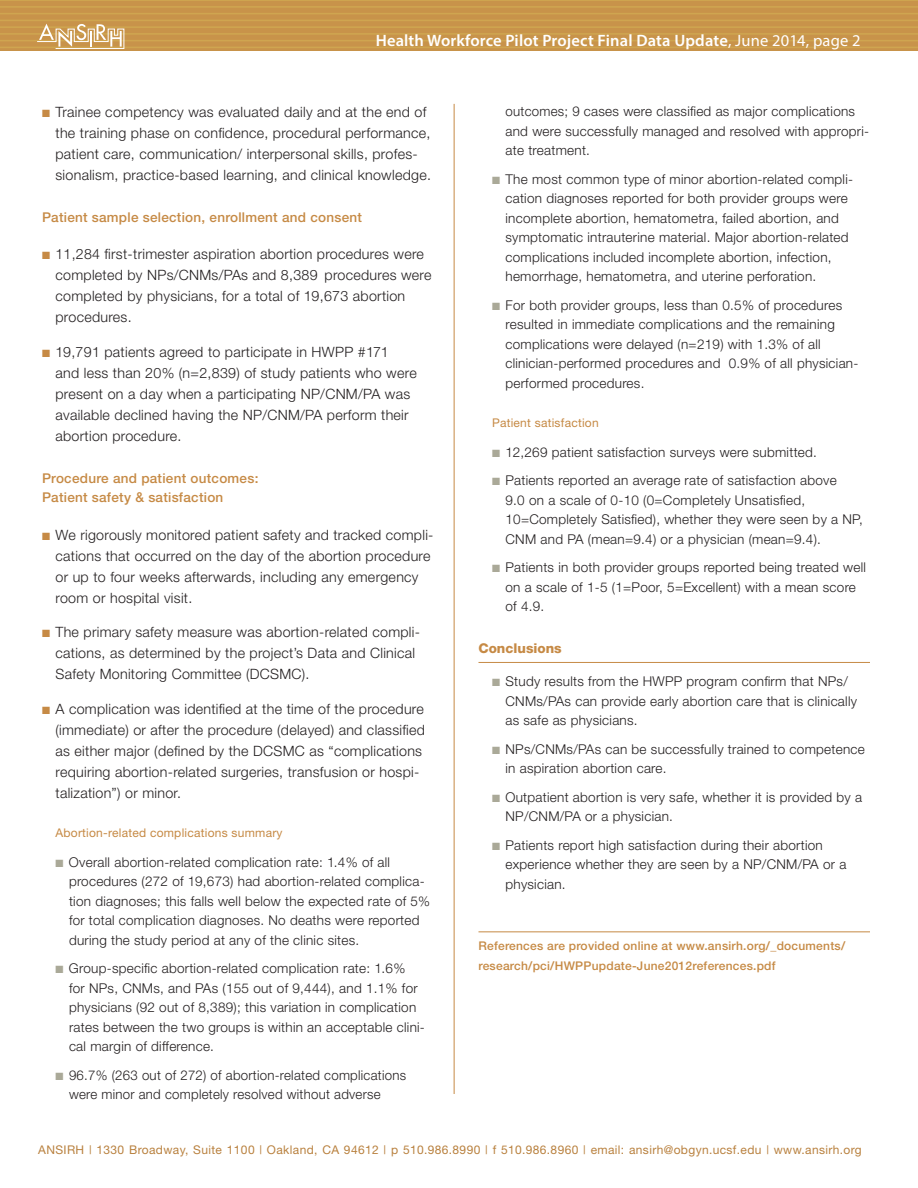
<style>
.page{position:relative;width:918px;height:1188px;background:#fff}
.page>*{position:absolute;margin:0;border:0;box-sizing:border-box;transform-origin:0 0}
.t1{font:600 16.5px "Myriad Pro";letter-spacing:.01em;color:#fff}
.bullet{font:300 14.25px/21px "Helvetica Neue";letter-spacing:.02em;color:#231f20}
.sub-bullet{font:300 13.5px/19.5px "Helvetica Neue";letter-spacing:.02em;color:#231f20}
.sub2{font:500 13.5px/19.5px "Helvetica Neue";letter-spacing:.02em;color:#c68a45}
.subhead{font:800 13.5px "Helvetica Neue";color:#c68a45}
.t2{font:12px "Helvetica Neue";letter-spacing:.03em;color:#b9813f}
.sub2-2{font:500 12px/19.5px "Helvetica Neue";letter-spacing:.02em;color:#c68a45}
.sub3{font:12px "Helvetica Neue";letter-spacing:.02em;color:#c68a45}
.s1{font-weight:400}
.s2{color:#c68a45}
.s3{color:#aaa998}
</style>
<div class="page">
<hr style="left:478px;top:662px;width:392px;height:1px;background:#c68a45">
<hr style="left:478px;top:932px;width:392px;height:1px;background:#c68a45">
<div style="left:0;top:0;width:918px;height:51px;background:#c8934a"></div>
<hr style="left:0;top:53px;width:918px;height:1px;background:#cfa550">
<hr style="left:0;top:47px;width:918px;height:1px;background:#cfa550">
<hr style="left:0;top:40px;width:918px;height:1px;background:#cfa550">
<hr style="left:0;top:33px;width:918px;height:2px;background:#cfa550">
<hr style="left:0;top:26px;width:918px;height:2px;background:#cfa550">
<hr style="left:0;top:20px;width:918px;height:1px;background:#cfa550">
<hr style="left:0;top:13px;width:918px;height:1px;background:#cfa550">
<hr style="left:0;top:6px;width:918px;height:2px;background:#cfa550">
<hr style="left:0;top:0;width:918px;height:1px;background:#cfa550">
<svg style="left:37px;top:24px;width:88px;height:24px"></svg>
<hr style="left:454px;top:104px;width:1px;height:990px;background:#c68a45">
<p class="t1" style="left:376px;top:30px;width:486px">Health Workforce Pilot Project Final Data Update<span class="s1">, June 2014, page 2</span></p>
<p class="bullet" style="left:56px;top:101px;width:377px;text-indent:-14px"><span class="s2">■</span> Trainee competency was evaluated daily and at the end of the training phase on confidence, procedural performance, patient care, communication/ interpersonal skills, profes&shy;sionalism, practice-based learning, and clinical knowledge.</p>
<p class="sub2" style="left:42px;top:207px;width:322px">Patient sample selection, enrollment and consent</p>
<p class="bullet" style="left:56px;top:243px;width:378px;text-indent:-14px"><span class="s2">■</span> 11,284 first-trimester aspiration abortion procedures were completed by NPs/CNMs/PAs and 8,389 procedures were completed by physicians, for a total of 19,673 abortion procedures.</p>
<p class="bullet" style="left:56px;top:341px;width:363px;text-indent:-14px"><span class="s2">■</span> 19,791 patients agreed to participate in HWPP #171<br>and less than 20% (n=2,839) of study patients who were present on a day when a participating NP/CNM/PA was available declined having the NP/CNM/PA perform their abortion procedure.</p>
<p class="sub2" style="left:42px;top:468px;width:218px">Procedure and patient outcomes:<br>Patient safety &amp; satisfaction</p>
<p class="bullet" style="left:56px;top:524px;width:379px;text-indent:-14px"><span class="s2">■</span> We rigorously monitored patient safety and tracked compli&shy;cations that occurred on the day of the abortion procedure or up to four weeks afterwards, including any emergency room or hospital visit.</p>
<p class="bullet" style="left:56px;top:621px;width:366px;text-indent:-14px"><span class="s2">■</span> The primary safety measure was abortion-related compli&shy;cations, as determined by the project’s Data and Clinical<br>Safety Monitoring Committee (DCSMC).</p>
<p class="bullet" style="left:56px;top:698px;width:371px;text-indent:-14px"><span class="s2">■</span> A complication was identified at the time of the procedure (immediate) or after the procedure (delayed) and classified as either major (defined by the DCSMC as “complications requiring abortion-related surgeries, transfusion or hospi&shy;talization”) or minor.</p>
<p class="sub3" style="left:56px;top:825px;width:229px">Abortion-related complications summary</p>
<p class="sub-bullet" style="left:69px;top:852px;width:363px;text-indent:-14px"><span class="s3">■</span> Overall abortion-related complication rate: 1.4% of all procedures (272 of 19,673) had abortion-related complica&shy;tion diagnoses; this falls well below the expected rate of 5% for total complication diagnoses. No deaths were reported during the study period at any of the clinic sites.</p>
<p class="sub-bullet" style="left:69px;top:958px;width:357px;text-indent:-14px"><span class="s3">■</span> Group-specific abortion-related complication rate: 1.6%<br>for NPs, CNMs, and PAs (155 out of 9,444), and 1.1% for physicians (92 out of 8,389); this variation in complication rates between the two groups is within an acceptable clini&shy;cal margin of difference.</p>
<p class="sub-bullet" style="left:69px;top:1065px;width:339px;text-indent:-14px"><span class="s3">■</span> 96.7% (263 out of 272) of abortion-related complications were minor and completely resolved without adverse</p>
<p class="sub-bullet" style="left:506px;top:101px;width:365px">outcomes; 9 cases were classified as major complications and were successfully managed and resolved with appropri&shy;ate treatment.</p>
<p class="sub-bullet" style="left:506px;top:169px;width:349px;text-indent:-14px"><span class="s3">■</span> The most common type of minor abortion-related compli&shy;cation diagnoses reported for both provider groups were incomplete abortion, hematometra, failed abortion, and symptomatic intrauterine material. Major abortion-related complications included incomplete abortion, infection, hemorrhage, hematometra, and uterine perforation.</p>
<p class="sub-bullet" style="left:506px;top:295px;width:354px;text-indent:-14px"><span class="s3">■</span> For both provider groups, less than 0.5% of procedures resulted in immediate complications and the remaining complications were delayed (n=219) with 1.3% of all clinician-performed procedures and 0.9% of all physician&shy;performed procedures.</p>
<p class="sub3" style="left:492px;top:415px;width:108px">Patient satisfaction</p>
<p class="sub-bullet" style="left:492px;top:442px;width:327px"><span class="s3">■</span> 12,269 patient satisfaction surveys were submitted.</p>
<p class="sub-bullet" style="left:506px;top:470px;width:359px;text-indent:-14px"><span class="s3">■</span> Patients reported an average rate of satisfaction above<br>9.0 on a scale of 0-10 (0=Completely Unsatisfied, 10=Completely Satisfied), whether they were seen by a NP, CNM and PA (mean=9.4) or a physician (mean=9.4).</p>
<p class="sub-bullet" style="left:506px;top:557px;width:362px;text-indent:-14px"><span class="s3">■</span> Patients in both provider groups reported being treated well on a scale of 1-5 (1=Poor, 5=Excellent) with a mean score of 4.9.</p>
<p class="subhead" style="left:478px;top:640px;width:85px">Conclusions</p>
<p class="sub-bullet" style="left:506px;top:671px;width:353px;text-indent:-14px"><span class="s3">■</span> Study results from the HWPP program confirm that NPs/<br>CNMs/PAs can provide early abortion care that is clinically as safe as physicians.</p>
<p class="sub-bullet" style="left:506px;top:739px;width:361px;text-indent:-14px"><span class="s3">■</span> NPs/CNMs/PAs can be successfully trained to competence in aspiration abortion care.</p>
<p class="sub-bullet" style="left:506px;top:787px;width:358px;text-indent:-14px"><span class="s3">■</span> Outpatient abortion is very safe, whether it is provided by a<br>NP/CNM/PA or a physician.</p>
<p class="sub-bullet" style="left:506px;top:835px;width:342px;text-indent:-14px"><span class="s3">■</span> Patients report high satisfaction during their abortion experience whether they are seen by a NP/CNM/PA or a physician.</p>
<p class="sub2-2" style="left:478px;top:936px;width:368px">References are provided online at www.ansirh.org/_documents/ research/pci/HWPPupdate-June2012references.pdf</p>
<p class="t2" style="left:38px;top:1143px;width:825px">ANSIRH | 1330 Broadway, Suite 1100 | Oakland, CA 94612 | p 510.986.8990 | f 510.986.8960 | email: ansirh@obgyn.ucsf.edu | www.ansirh.org</p>
</div>
